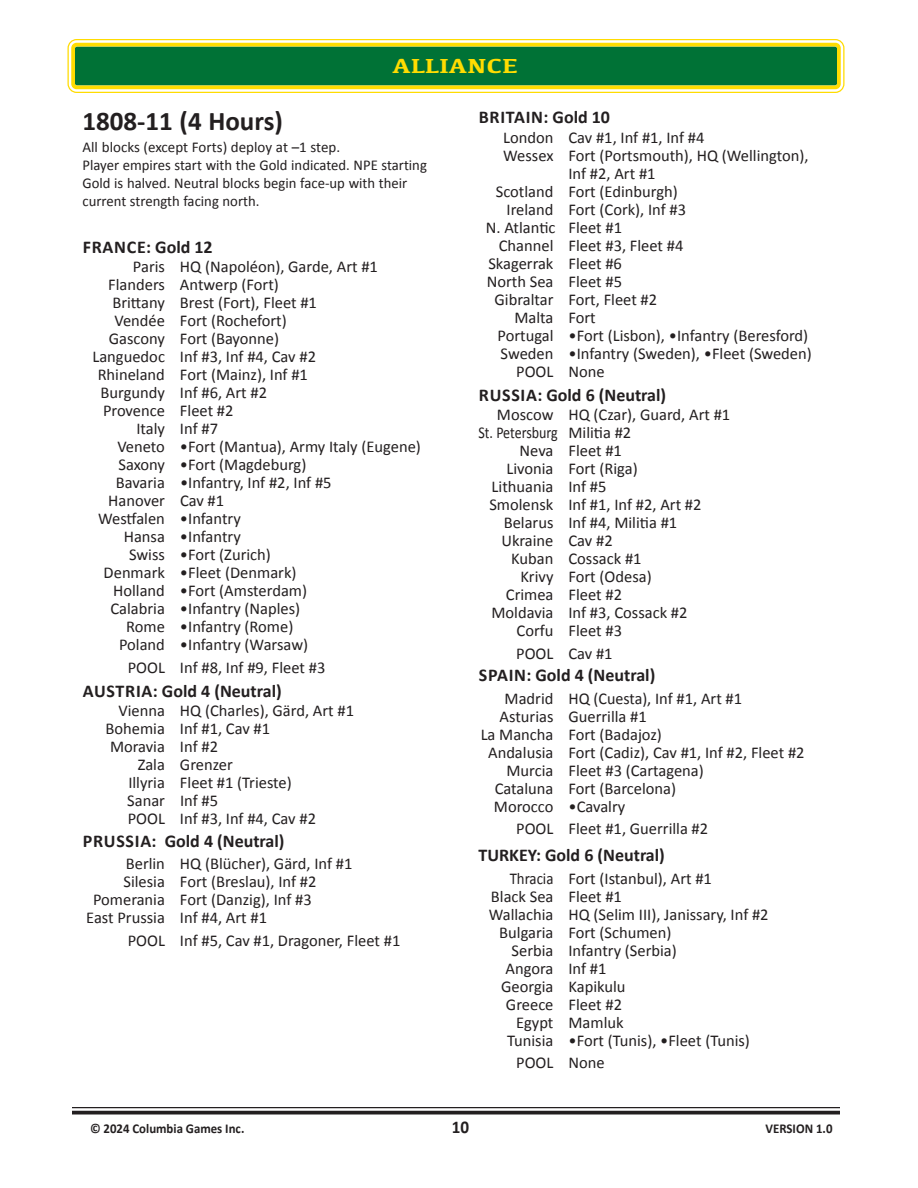
<style>
.page{position:relative;width:918px;height:1188px;background:#fff}
.page>*{position:absolute;margin:0;border:0;box-sizing:border-box;transform-origin:0 0}
.Normal_10{font:700 27px "Calibri";color:#231f20}
.t1{font:700 21px "Kefa";color:#ffdc01;scale:1.2 1}
.Heading_2{font:700 18px "Calibri";letter-spacing:.04em;color:#231f20}
.SCENARIO_11{font:700 18px "Calibri";letter-spacing:.04em;color:#231f20}
.Heading_3{font:700 18px "Calibri";color:#231f20}
.SCENARIO_11-2{font:700 18px "Calibri";letter-spacing:.02em;color:#231f20}
.Normal_9{font:700 18px "Calibri";color:#231f20;scale:.95 1}
.SCENARIO_11-3{font:16.5px "Calibri";color:#231f20}
.Heading_3-2{font:16.5px "Calibri";color:#231f20}
.Heading_3-3{font:16.5px "Calibri";color:#231f20;scale:.9 1}
.SCENARIO_11-4{font:16.5px "Calibri";color:#231f20;scale:.85 1}
.Normal_10-2{font:15px/18px "Calibri";color:#231f20}
.Normal_9-2{font:700 13.5px "Calibri";color:#231f20;scale:.95 1}
</style>
<div class="page">
<div style="left:71px;top:43px;width:770px;height:46px;background:#007236;border-radius:5px"></div>
<div style="left:67px;top:39px;width:777px;height:54px;border:8px solid #fff;border-radius:5px"></div>
<div style="left:68px;top:39px;width:777px;height:54px;border:1px solid #ffdc01;border-radius:9px"></div>
<div style="left:71px;top:43px;width:770px;height:46px;border:4px solid #ffdc01;border-radius:4px"></div>
<svg style="left:72px;top:1108px;width:768px;height:3px;fill:#c7c6c7"></svg>
<hr style="left:72px;top:1107px;width:768px;height:1px;background:#231f20">
<hr style="left:72px;top:1111px;width:768px;height:3px;background:#231f20">
<p class="t1" style="left:393px;top:52px;width:106px">ALLIANCE</p>
<p class="Heading_2" style="left:479px;top:104px;width:133px">BRITAIN: Gold 10</p>
<p class="SCENARIO_11-3" style="left:503px;top:126px;width:203px">London Cav #1, Inf #1, Inf #4</p>
<p class="SCENARIO_11-3" style="left:503px;top:144px;width:307px">Wessex Fort (Portsmouth), HQ (Wellington),</p>
<p class="SCENARIO_11-3" style="left:569px;top:162px;width:89px">Inf #2, Art #1</p>
<p class="SCENARIO_11-3" style="left:496px;top:180px;width:183px">Scotland Fort (Edinburgh)</p>
<p class="SCENARIO_11-3" style="left:507px;top:198px;width:181px">Ireland Fort (Cork), Inf #3</p>
<p class="SCENARIO_11-3" style="left:486px;top:216px;width:138px">N. Atlantic Fleet #1</p>
<p class="SCENARIO_11-3" style="left:499px;top:234px;width:186px">Channel Fleet #3, Fleet #4</p>
<p class="SCENARIO_11-3" style="left:488px;top:252px;width:135px">Skagerrak Fleet #6</p>
<p class="SCENARIO_11-3" style="left:487px;top:270px;width:137px">North Sea Fleet #5</p>
<p class="SCENARIO_11-3" style="left:495px;top:288px;width:164px">Gibraltar Fort, Fleet #2</p>
<p class="SCENARIO_11-3" style="left:514px;top:306px;width:83px">Malta Fort</p>
<p class="SCENARIO_11-3" style="left:498px;top:324px;width:312px">Portugal •Fort (Lisbon), •Infantry (Beresford)</p>
<p class="SCENARIO_11-3" style="left:501px;top:342px;width:313px">Sweden •Infantry (Sweden), •Fleet (Sweden)</p>
<p class="SCENARIO_11-3" style="left:516px;top:360px;width:90px">POOL None</p>
<p class="Heading_2" style="left:479px;top:382px;width:189px">RUSSIA: Gold 6 (Neutral)</p>
<p class="SCENARIO_11-3" style="left:497px;top:403px;width:235px">Moscow HQ (Czar), Guard, Art #1</p>
<p class="SCENARIO_11-4" style="left:478px;top:421px;width:181px">St. Petersburg Militia #2</p>
<p class="SCENARIO_11-3" style="left:520px;top:439px;width:104px">Neva Fleet #1</p>
<p class="SCENARIO_11-3" style="left:506px;top:457px;width:133px">Livonia Fort (Riga)</p>
<p class="SCENARIO_11-3" style="left:492px;top:475px;width:116px">Lithuania Inf #5</p>
<p class="SCENARIO_11-3" style="left:489px;top:493px;width:214px">Smolensk Inf #1, Inf #2, Art #2</p>
<p class="SCENARIO_11-3" style="left:504px;top:511px;width:175px">Belarus Inf #4, Militia #1</p>
<p class="SCENARIO_11-3" style="left:501px;top:529px;width:113px">Ukraine Cav #2</p>
<p class="SCENARIO_11-3" style="left:511px;top:547px;width:132px">Kuban Cossack #1</p>
<p class="SCENARIO_11-3" style="left:521px;top:565px;width:133px">Krivy Fort (Odesa)</p>
<p class="SCENARIO_11-3" style="left:506px;top:583px;width:118px">Crimea Fleet #2</p>
<p class="SCENARIO_11-3" style="left:491px;top:601px;width:198px">Moldavia Inf #3, Cossack #2</p>
<p class="SCENARIO_11-3" style="left:517px;top:619px;width:107px">Corfu Fleet #3</p>
<p class="SCENARIO_11-3" style="left:516px;top:642px;width:98px">POOL Cav #1</p>
<p class="SCENARIO_11-2" style="left:479px;top:662px;width:178px">SPAIN: Gold 4 (Neutral)</p>
<p class="SCENARIO_11-3" style="left:505px;top:687px;width:239px">Madrid HQ (Cuesta), Inf #1, Art #1</p>
<p class="SCENARIO_11-3" style="left:500px;top:705px;width:149px">Asturias Guerrilla #1</p>
<p class="SCENARIO_11-3" style="left:481px;top:723px;width:183px">La Mancha Fort (Badajoz)</p>
<p class="SCENARIO_11-3" style="left:488px;top:741px;width:318px">Andalusia Fort (Cadiz), Cav #1, Inf #2, Fleet #2</p>
<p class="SCENARIO_11-3" style="left:507px;top:759px;width:199px">Murcia Fleet #3 (Cartagena)</p>
<p class="SCENARIO_11-3" style="left:495px;top:777px;width:183px">Cataluna Fort (Barcelona)</p>
<p class="SCENARIO_11-3" style="left:494px;top:795px;width:133px">Morocco •Cavalry</p>
<p class="SCENARIO_11-3" style="left:516px;top:817px;width:194px">POOL Fleet #1, Guerrilla #2</p>
<p class="Heading_3" style="left:478px;top:842px;width:188px">TURKEY: Gold 6 (Neutral)</p>
<p class="Heading_3-3" style="left:510px;top:867px;width:226px">Thracia Fort (Istanbul), Art #1</p>
<p class="Heading_3-2" style="left:491px;top:885px;width:133px">Black Sea Fleet #1</p>
<p class="Heading_3-2" style="left:489px;top:903px;width:282px">Wallachia HQ (Selim III), Janissary, Inf #2</p>
<p class="Heading_3-2" style="left:499px;top:921px;width:174px">Bulgaria Fort (Schumen)</p>
<p class="Heading_3-2" style="left:512px;top:939px;width:167px">Serbia Infantry (Serbia)</p>
<p class="Heading_3-2" style="left:506px;top:957px;width:102px">Angora Inf #1</p>
<p class="Heading_3-2" style="left:501px;top:975px;width:126px">Georgia Kapikulu</p>
<p class="Heading_3-2" style="left:506px;top:993px;width:118px">Greece Fleet #2</p>
<p class="Heading_3-2" style="left:516px;top:1011px;width:109px">Egypt Mamluk</p>
<p class="Heading_3-2" style="left:507px;top:1029px;width:244px">Tunisia •Fort (Tunis), •Fleet (Tunis)</p>
<p class="Heading_3-2" style="left:516px;top:1051px;width:90px">POOL None</p>
<p class="Normal_10" style="left:82px;top:102px;width:202px">1808-11 (4 Hours)</p>
<p class="Normal_10-2" style="left:82px;top:138px;width:346px">All blocks (except Forts) deploy at –1 step.<br>Player empires start with the Gold indicated. NPE starting Gold is halved. Neutral blocks begin face-up with their current strength facing north.</p>
<p class="Heading_2" style="left:83px;top:234px;width:131px">FRANCE: Gold 12</p>
<p class="SCENARIO_11-3" style="left:133px;top:255px;width:247px">Paris HQ (Napoléon), Garde, Art #1</p>
<p class="SCENARIO_11-3" style="left:108px;top:273px;width:172px">Flanders Antwerp (Fort)</p>
<p class="SCENARIO_11-3" style="left:112px;top:291px;width:206px">Brittany Brest (Fort), Fleet #1</p>
<p class="SCENARIO_11-3" style="left:114px;top:309px;width:174px">Vendée Fort (Rochefort)</p>
<p class="SCENARIO_11-3" style="left:109px;top:327px;width:172px">Gascony Fort (Bayonne)</p>
<p class="SCENARIO_11-3" style="left:92px;top:345px;width:225px">Languedoc Inf #3, Inf #4, Cav #2</p>
<p class="SCENARIO_11-3" style="left:98px;top:363px;width:212px">Rhineland Fort (Mainz), Inf #1</p>
<p class="SCENARIO_11-3" style="left:101px;top:381px;width:168px">Burgundy Inf #6, Art #2</p>
<p class="SCENARIO_11-3" style="left:103px;top:399px;width:132px">Provence Fleet #2</p>
<p class="SCENARIO_11-3" style="left:136px;top:417px;width:83px">Italy Inf #7</p>
<p class="SCENARIO_11-3" style="left:117px;top:435px;width:305px">Veneto •Fort (Mantua), Army Italy (Eugene)</p>
<p class="SCENARIO_11-3" style="left:118px;top:453px;width:189px">Saxony •Fort (Magdeburg)</p>
<p class="SCENARIO_11-3" style="left:116px;top:471px;width:217px">Bavaria •Infantry, Inf #2, Inf #5</p>
<p class="SCENARIO_11-3" style="left:108px;top:489px;width:117px">Hanover Cav #1</p>
<p class="SCENARIO_11-3" style="left:98px;top:507px;width:144px">Westfalen •Infantry</p>
<p class="SCENARIO_11-3" style="left:124px;top:525px;width:119px">Hansa •Infantry</p>
<p class="SCENARIO_11-3" style="left:129px;top:543px;width:143px">Swiss •Fort (Zurich)</p>
<p class="SCENARIO_11-3" style="left:104px;top:561px;width:194px">Denmark •Fleet (Denmark)</p>
<p class="SCENARIO_11-3" style="left:113px;top:579px;width:195px">Holland •Fort (Amsterdam)</p>
<p class="SCENARIO_11-3" style="left:111px;top:597px;width:191px">Calabria •Infantry (Naples)</p>
<p class="SCENARIO_11-3" style="left:126px;top:615px;width:169px">Rome •Infantry (Rome)</p>
<p class="SCENARIO_11-3" style="left:119px;top:633px;width:191px">Poland •Infantry (Warsaw)</p>
<p class="SCENARIO_11-3" style="left:128px;top:656px;width:199px">POOL Inf #8, Inf #9, Fleet #3</p>
<p class="Heading_2" style="left:83px;top:678px;width:200px">AUSTRIA: Gold 4 (Neutral)</p>
<p class="SCENARIO_11-3" style="left:118px;top:699px;width:237px">Vienna HQ (Charles), Gärd, Art #1</p>
<p class="SCENARIO_11-3" style="left:106px;top:717px;width:166px">Bohemia Inf #1, Cav #1</p>
<p class="SCENARIO_11-3" style="left:110px;top:735px;width:110px">Moravia Inf #2</p>
<p class="SCENARIO_11-3" style="left:138px;top:753px;width:97px">Zala Grenzer</p>
<p class="SCENARIO_11-3" style="left:128px;top:771px;width:165px">Illyria Fleet #1 (Trieste)</p>
<p class="SCENARIO_11-3" style="left:127px;top:789px;width:92px">Sanar Inf #5</p>
<p class="SCENARIO_11-3" style="left:128px;top:807px;width:190px">POOL Inf #3, Inf #4, Cav #2</p>
<p class="SCENARIO_11" style="left:83px;top:828px;width:203px">PRUSSIA: Gold 4 (Neutral)</p>
<p class="SCENARIO_11-3" style="left:126px;top:852px;width:228px">Berlin HQ (Blücher), Gärd, Inf #1</p>
<p class="SCENARIO_11-3" style="left:123px;top:870px;width:195px">Silesia Fort (Breslau), Inf #2</p>
<p class="SCENARIO_11-3" style="left:93px;top:888px;width:220px">Pomerania Fort (Danzig), Inf #3</p>
<p class="SCENARIO_11-3" style="left:86px;top:906px;width:182px">East Prussia Inf #4, Art #1</p>
<p class="SCENARIO_11-3" style="left:128px;top:929px;width:274px">POOL Inf #5, Cav #1, Dragoner, Fleet #1</p>
<p class="Normal_9-2" style="left:90px;top:1118px;width:164px">© 2024 Columbia Games Inc.</p>
<p class="Normal_9" style="left:452px;top:1114px;width:20px">10</p>
<p class="Normal_9-2" style="left:766px;top:1118px;width:72px">VERSION 1.0</p>
</div>
